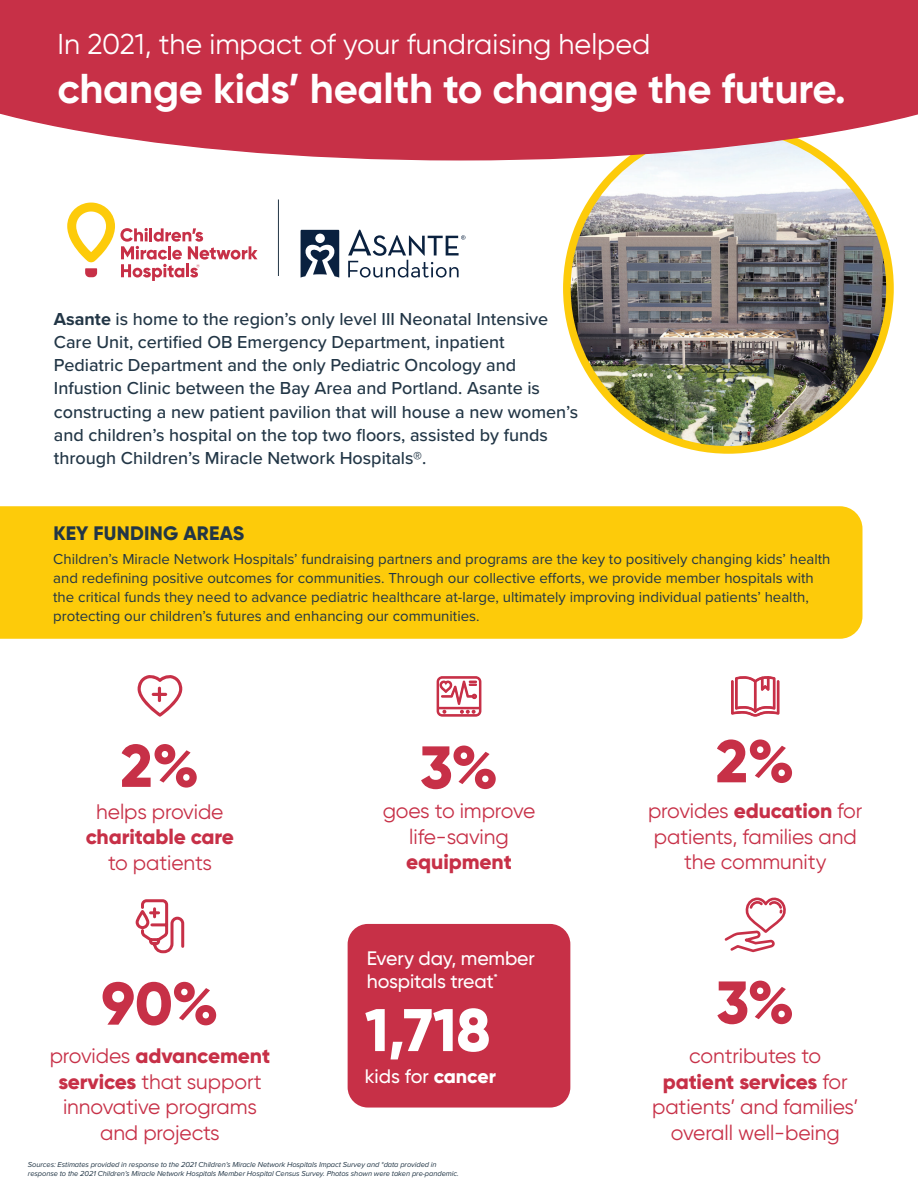
<style>
.page{position:relative;width:918px;height:1188px;background:#fff}
.page>*{position:absolute;margin:0;border:0;box-sizing:border-box;transform-origin:0 0}
.t1{font:800 60px "Gilroy";color:#c73047}
.t2{font:800 60px "Gilroy";color:#fff}
.t3{font:700 41.7px "Gilroy";letter-spacing:-.005em;color:#fff}
.t4{font:28.65px "Gilroy";color:#fff}
.t5{font:21px/25.5px "Gilroy";letter-spacing:-.005em;color:#c73047;text-align:center}
.t6{font:800 21px "Gilroy";letter-spacing:-.005em;color:#c73047}
.t7{font:500 19.5px/23.4px "Gilroy";letter-spacing:-.01em;color:#fff}
.t8{font:800 19.5px "Gilroy";letter-spacing:.01em;color:#223646}
.t9{font:500 18px/23.2px "Proxima Nova";color:#223646}
.t10{font:15px/18.8px "Proxima Nova";color:#223646}
.t11{font:italic 7.5px/9px "Proxima Nova";letter-spacing:-.01em;color:#223646}
.s1{font-weight:700}
.s2{font-weight:800}
</style>
<div class="page">
<div style="left:563px;top:123px;width:331px;height:331px;background:#fdcb0a;border-radius:50%"></div>
<img style="left:571px;top:131px;width:315px;height:315px;border-radius:158px">
<svg style="left:301px;top:230px;width:38px;height:48px"></svg>
<svg style="left:348px;top:230px;width:117px;height:48px"></svg>
<hr style="left:278px;top:200px;width:1px;height:76px;background:#223646">
<svg style="left:137px;top:675px;width:46px;height:42px"></svg>
<svg style="left:437px;top:676px;width:44px;height:41px"></svg>
<svg style="left:731px;top:676px;width:48px;height:41px"></svg>
<svg style="left:724px;top:897px;width:62px;height:56px"></svg>
<svg style="left:135px;top:899px;width:50px;height:55px"></svg>
<svg style="left:67px;top:203px;width:191px;height:78px"></svg>
<div style="left:0;top:506px;width:862px;height:133px;background:#fdcb0a"></div>
<div style="left:348px;top:924px;width:222px;height:184px;background:#c73047;border-radius:20px"></div>
<svg style="left:0;top:0;width:918px;height:160px;background:#cb4155"></svg>
<h3 class="t4" style="left:58px;top:27px;width:594px">In 2021, the impact of your fundraising helped</h3>
<h2 class="t3" style="left:58px;top:63px;width:790px">change kids’ health to change the future.</h2>
<p class="t9" style="left:54px;top:306px;width:526px"><span class="s1">Asante</span> is home to the region’s only level III Neonatal Intensive Care Unit, certified OB Emergency Department, inpatient Pediatric Department and the only Pediatric Oncology and Infustion Clinic between the Bay Area and Portland. Asante is constructing a new patient pavilion that will house a new women’s and children’s hospital on the top two floors, assisted by funds through Children’s Miracle Network Hospitals®.</p>
<h3 class="t8" style="left:53px;top:521px;width:192px">KEY FUNDING AREAS</h3>
<p class="t10" style="left:53px;top:549px;width:779px">Children’s Miracle Network Hospitals’ fundraising partners and programs are the key to positively changing kids’ health and redefining positive outcomes for communities. Through our collective efforts, we provide member hospitals with the critical funds they need to advance pediatric healthcare at-large, ultimately improving individual patients’ health, protecting our children’s futures and enhancing our communities.</p>
<h1 class="t1" style="left:121px;top:728px;width:80px">2%</h1>
<h3 class="t5" style="left:96px;top:798px;width:129px">helps provide</h3>
<h3 class="t6" style="left:86px;top:823px;width:150px">charitable care</h3>
<h3 class="t5" style="left:108px;top:849px;width:105px">to patients</h3>
<h1 class="t1" style="left:420px;top:730px;width:80px">3%</h1>
<h1 class="t1" style="left:716px;top:724px;width:80px">2%</h1>
<h3 class="t5" style="left:383px;top:798px;width:154px">goes to improve life-saving</h3>
<h3 class="t6" style="left:406px;top:849px;width:107px">equipment</h3>
<h3 class="t5" style="left:648px;top:798px;width:216px">provides <span class="s2">education</span> for patients, families and the community</h3>
<h3 class="t7" style="left:367px;top:946px;width:170px">Every day, member hospitals treat<sup>*</sup></h3>
<h1 class="t2" style="left:365px;top:992px;width:127px">1,718</h1>
<h3 class="t7" style="left:365px;top:1064px;width:133px">kids for <span class="s2">cancer</span></h3>
<h1 class="t1" style="left:101px;top:966px;width:119px">90%</h1>
<h1 class="t1" style="left:716px;top:965px;width:80px">3%</h1>
<h3 class="t5" style="left:652px;top:1043px;width:208px">contributes to <span class="s2">patient services</span> for patients’ and families’ overall well-being</h3>
<h3 class="t5" style="left:50px;top:1043px;width:222px">provides <span class="s2">advancement services</span> that support innovative programs and projects</h3>
<p class="t11" style="left:28px;top:1160px;width:432px">Sources: Estimates provided in response to the 2021 Children’s Miracle Network Hospitals Impact Survey and *data provided in response to the 2021 Children’s Miracle Network Hospitals Member Hospital Census Survey. Photos shown were taken pre-pandemic.</p>
</div>
